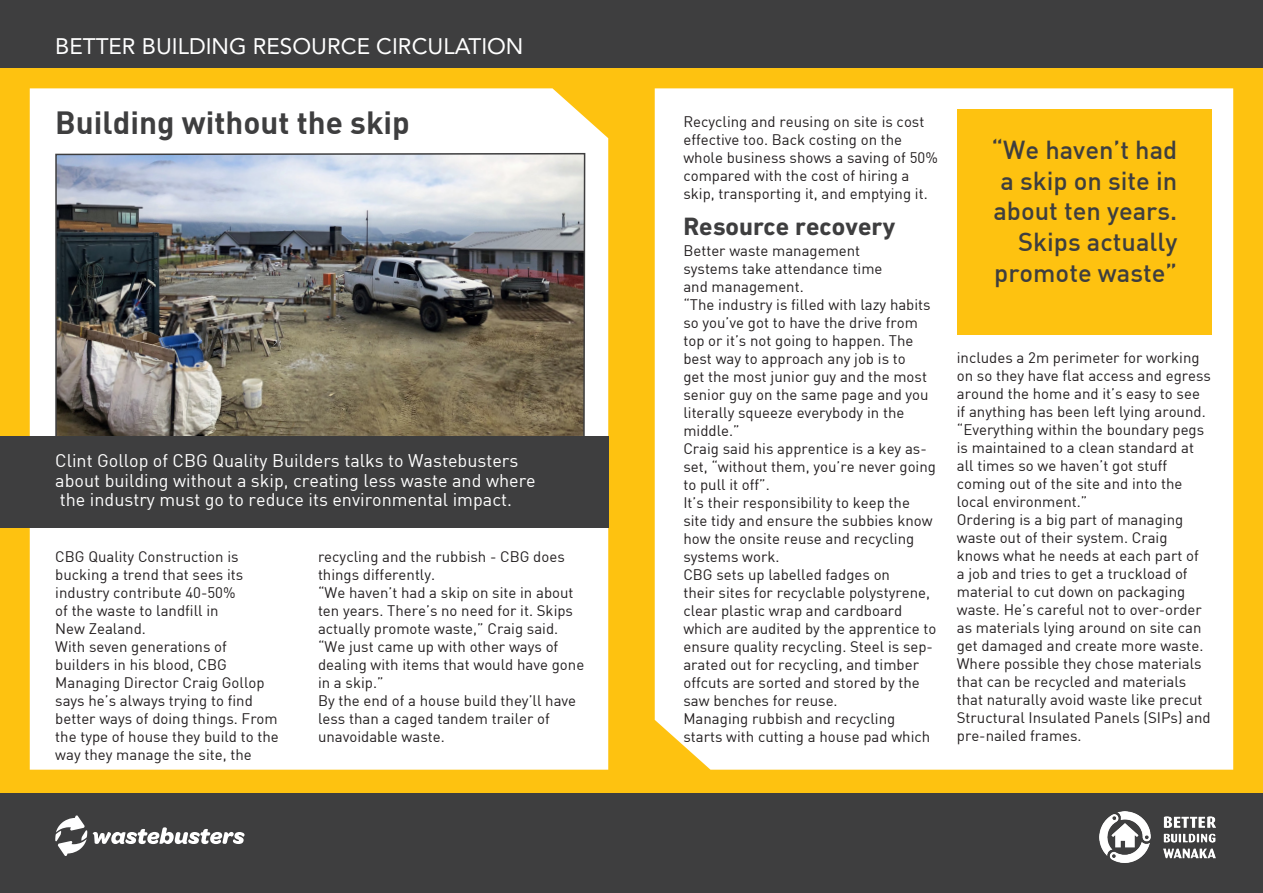
<style>
.page{position:relative;width:1263px;height:893px;background:#fff}
.page>*{position:absolute;margin:0;border:0;box-sizing:border-box;transform-origin:0 0}
.t1{font:31.5px "DIN Bold";color:#3e3e3f}
.t2{font:500 25.5px/30.6px "DIN";color:#3e3e3f;text-align:right}
.t3{font:700 25.5px "DIN Next CYR";color:#3e3e3f}
.t4{font:22.5px "Avenir";color:#fff}
.t5{font:18px/19.5px "DIN";color:#fff}
.t6{font:15px/18px "DIN";color:#231f20}
</style>
<div class="page">
<div style="left:0;top:8px;width:1263px;height:885px;background:#fec210"></div>
<div style="left:0;top:0;width:1263px;height:67px;background:#3e3e3f"></div>
<div style="left:30px;top:88px;width:578px;height:682px;background:#fff"></div>
<img style="left:55px;top:152px;width:531px;height:285px">
<div style="left:0;top:437px;width:608px;height:91px;background:#3e3e3f"></div>
<div style="left:655px;top:88px;width:578px;height:682px;background:#fff"></div>
<div style="left:0;top:793px;width:1263px;height:100px;background:#3e3e3f"></div>
<svg style="left:93px;top:827px;width:151px;height:17px"></svg>
<svg style="left:55px;top:815px;width:32px;height:41px"></svg>
<div style="left:957px;top:109px;width:255px;height:225px;background:#fec210"></div>
<img style="left:1099px;top:811px;width:117px;height:52px">
<p class="t4" style="left:55px;top:28px;width:470px">BETTER BUILDING RESOURCE CIRCULATION</p>
<p class="t1" style="left:55px;top:102px;width:356px">Building without the skip</p>
<p class="t5" style="left:55px;top:451px;width:482px">Clint Gollop of CBG Quality Builders talks to Wastebusters about building without a skip, creating less waste and where the industry must go to reduce its environmental impact.</p>
<p class="t6" style="left:55px;top:547px;width:190px">CBG Quality Construction is bucking a trend that sees its industry contribute 40-50% of the waste to landfill in<br>New Zealand.</p>
<p class="t6" style="left:55px;top:637px;width:225px">With seven generations of builders in his blood, CBG<br>Managing Director Craig Gollop says he’s always trying to find better ways of doing things. From the type of house they build to the way they manage the site, the</p>
<p class="t6" style="left:318px;top:547px;width:248px">recycling and the rubbish - CBG does things differently.</p>
<p class="t6" style="left:318px;top:583px;width:268px">“We haven’t had a skip on site in about ten years. There’s no need for it. Skips actually promote waste,” Craig said. “We just came up with other ways of dealing with items that would have gone in a skip.”</p>
<p class="t6" style="left:318px;top:691px;width:260px">By the end of a house build they’ll have less than a caged tandem trailer of unavoidable waste.</p>
<p class="t6" style="left:683px;top:112px;width:256px">Recycling and reusing on site is cost effective too. Back costing on the whole business shows a saving of 50% compared with the cost of hiring a skip, transporting it, and emptying it.</p>
<p class="t3" style="left:683px;top:212px;width:213px">Resource recovery</p>
<p class="t6" style="left:683px;top:241px;width:201px">Better waste management systems take attendance time and management.</p>
<p class="t6" style="left:683px;top:295px;width:249px">“The industry is filled with lazy habits so you’ve got to have the drive from top or it’s not going to happen. The best way to approach any job is to<br>get the most junior guy and the most senior guy on the same page and you literally squeeze everybody in the middle.”</p>
<p class="t6" style="left:683px;top:439px;width:254px">Craig said his apprentice is a key as&shy;set, “without them, you’re never going to pull it off”.</p>
<p class="t6" style="left:683px;top:493px;width:251px">It’s their responsibility to keep the site tidy and ensure the subbies know how the onsite reuse and recycling systems work.</p>
<p class="t6" style="left:683px;top:565px;width:255px">CBG sets up labelled fadges on<br>their sites for recyclable polystyrene, clear plastic wrap and cardboard which are audited by the apprentice to ensure quality recycling. Steel is sep&shy;arated out for recycling, and timber offcuts are sorted and stored by the saw benches for reuse.</p>
<p class="t6" style="left:683px;top:709px;width:248px">Managing rubbish and recycling starts with cutting a house pad which</p>
<p class="t2" style="left:991px;top:134px;width:187px">“We haven’t had a skip on site in about ten years.<br>Skips actually promote waste”</p>
<p class="t6" style="left:957px;top:349px;width:256px">includes a 2m perimeter for working on so they have flat access and egress around the home and it’s easy to see if anything has been left lying around.</p>
<p class="t6" style="left:957px;top:421px;width:249px">“Everything within the boundary pegs is maintained to a clean standard at all times so we haven’t got stuff coming out of the site and into the local environment.”</p>
<p class="t6" style="left:957px;top:511px;width:248px">Ordering is a big part of managing waste out of their system. Craig knows what he needs at each part of a job and tries to get a truckload of material to cut down on packaging waste. He’s careful not to over-order as materials lying around on site can get damaged and create more waste.</p>
<p class="t6" style="left:957px;top:655px;width:255px">Where possible they chose materials that can be recycled and materials that naturally avoid waste like precut Structural Insulated Panels (SIPs) and pre-nailed frames.</p>
</div>
